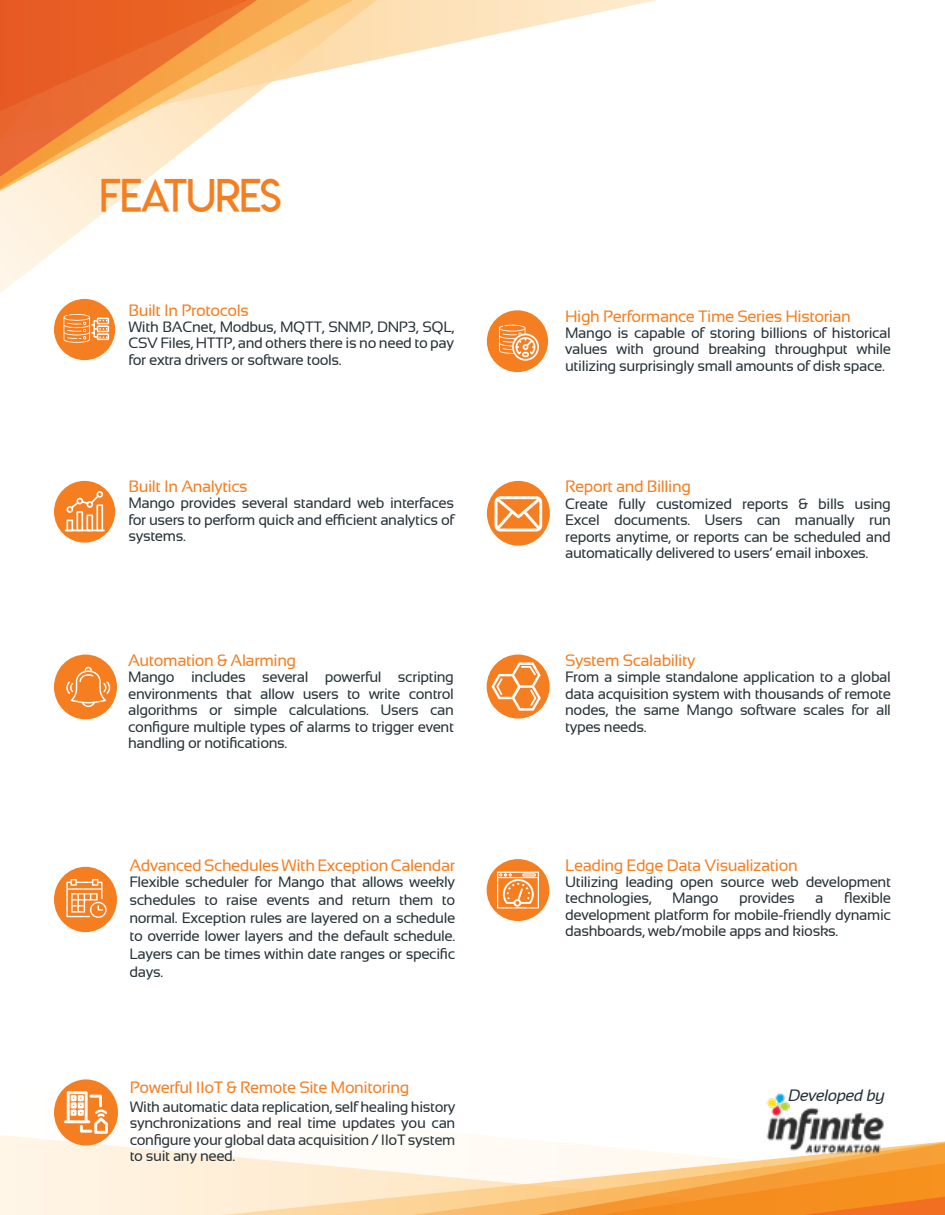
<style>
.page{position:relative;width:945px;height:1215px;background:#fff}
.page>*{position:absolute;margin:0;border:0;box-sizing:border-box;transform-origin:0 0}
.t1{font:45px "Lemon Milklight";letter-spacing:-.025em;color:#f57e20}
.t2{font:16.5px "Sansation";letter-spacing:-.025em;color:#f57e20}
.t3{font:italic 16.5px "Sansation";letter-spacing:-.025em;color:#263238}
.t4{font:15px/16.5px "Sansation";letter-spacing:-.025em;color:#263238;text-align:justify}
</style>
<div class="page">
<svg style="left:0;top:1139px;width:945px;height:76px"></svg>
<svg style="left:0;top:248px;width:544px;height:77px"></svg>
<svg style="left:0;top:0;width:656px;height:244px"></svg>
<img style="left:758px;top:1093px;width:133px;height:68px">
<div style="left:54px;top:299px;width:61px;height:61px;background:#f57e20;border-radius:50%"></div>
<svg style="left:64px;top:314px;width:46px;height:29px"></svg>
<div style="left:487px;top:310px;width:61px;height:62px;background:#f57e20;border-radius:50%"></div>
<svg style="left:499px;top:325px;width:40px;height:36px"></svg>
<div style="left:54px;top:481px;width:61px;height:62px;background:#f57e20;border-radius:50%"></div>
<hr style="left:65px;top:530px;width:40px;height:1px;background:#fff">
<svg style="left:67px;top:491px;width:36px;height:39px"></svg>
<div style="left:487px;top:481px;width:63px;height:65px;background:#f57e20;border-radius:50%"></div>
<svg style="left:495px;top:496px;width:47px;height:36px"></svg>
<div style="left:54px;top:867px;width:63px;height:65px;background:#f57e20;border-radius:50%"></div>
<svg style="left:66px;top:879px;width:41px;height:39px"></svg>
<div style="left:487px;top:655px;width:63px;height:64px;background:#f57e20;border-radius:50%"></div>
<svg style="left:491px;top:662px;width:50px;height:49px"></svg>
<div style="left:487px;top:859px;width:62px;height:62px;background:#f57e20;border-radius:50%"></div>
<svg style="left:497px;top:872px;width:42px;height:36px"></svg>
<div style="left:54px;top:1079px;width:64px;height:67px;background:#f57e20;border-radius:50%"></div>
<svg style="left:64px;top:1091px;width:44px;height:43px"></svg>
<div style="left:54px;top:655px;width:63px;height:64px;background:#f57e20;border-radius:50%"></div>
<svg style="left:66px;top:667px;width:44px;height:40px"></svg>
<h1 class="t1" style="left:100px;top:168px;width:183px">FEATURES</h1>
<p class="t2" style="left:128px;top:301px;width:122px">Built In Protocols</p>
<p class="t2" style="left:565px;top:307px;width:287px">High Performance Time Series Historian</p>
<p class="t4" style="left:128px;top:318px;width:327px">With BACnet, Modbus, MQTT, SNMP, DNP3, SQL, CSV Files, HTTP, and others there is no need to pay for extra drivers or software tools.</p>
<p class="t4" style="left:565px;top:324px;width:327px">Mango is capable of storing billions of historical values with ground breaking throughput while utilizing surprisingly small amounts of disk space.</p>
<p class="t2" style="left:128px;top:477px;width:121px">Built In Analytics</p>
<p class="t2" style="left:565px;top:477px;width:127px">Report and Billing</p>
<p class="t4" style="left:128px;top:495px;width:327px">Mango provides several standard web interfaces for users to perform quick and efficient analytics of systems.</p>
<p class="t4" style="left:565px;top:495px;width:327px">Create fully customized reports &amp; bills using Excel documents. Users can manually run reports anytime, or reports can be scheduled and automatically delivered to users’ email inboxes.</p>
<p class="t2" style="left:128px;top:651px;width:170px">Automation &amp; Alarming</p>
<p class="t4" style="left:128px;top:669px;width:327px">Mango includes several powerful scripting environments that allow users to write control algorithms or simple calculations. Users can configure multiple types of alarms to trigger event handling or notifications.</p>
<p class="t2" style="left:129px;top:856px;width:327px">Advanced Schedules With Exception Calendar</p>
<p class="t4" style="left:129px;top:873px;width:327px;line-height:18px">Flexible scheduler for Mango that allows weekly schedules to raise events and return them to normal. Exception rules are layered on a schedule to override lower layers and the default schedule.<br>Layers can be times within date ranges or specific days.</p>
<p class="t2" style="left:130px;top:1078px;width:281px">Powerful IIoT &amp; Remote Site Monitoring</p>
<p class="t4" style="left:130px;top:1098px;width:327px">With automatic data replication, self healing history synchronizations and real time updates you can configure your global data acquisition / IIoT system to suit any need.</p>
<p class="t2" style="left:565px;top:651px;width:132px">System Scalability</p>
<p class="t4" style="left:565px;top:669px;width:327px">From a simple standalone application to a global data acquisition system with thousands of remote nodes, the same Mango software scales for all types needs.</p>
<p class="t2" style="left:565px;top:856px;width:234px">Leading Edge Data Visualization</p>
<p class="t4" style="left:565px;top:873px;width:327px">Utilizing leading open source web development technologies,</p>
<p class="t4" style="left:565px;top:890px;width:327px;text-indent:279px">flexible development platform for mobile-friendly dynamic dashboards, web/mobile apps and kiosks.</p>
<p class="t4" style="left:672px;top:890px;width:48px">Mango</p>
<p class="t4" style="left:739px;top:890px;width:57px">provides</p>
<p class="t4" style="left:815px;top:890px;width:10px">a</p>
<p class="t3" style="left:789px;top:1086px;width:98px">Developed by</p>
</div>
